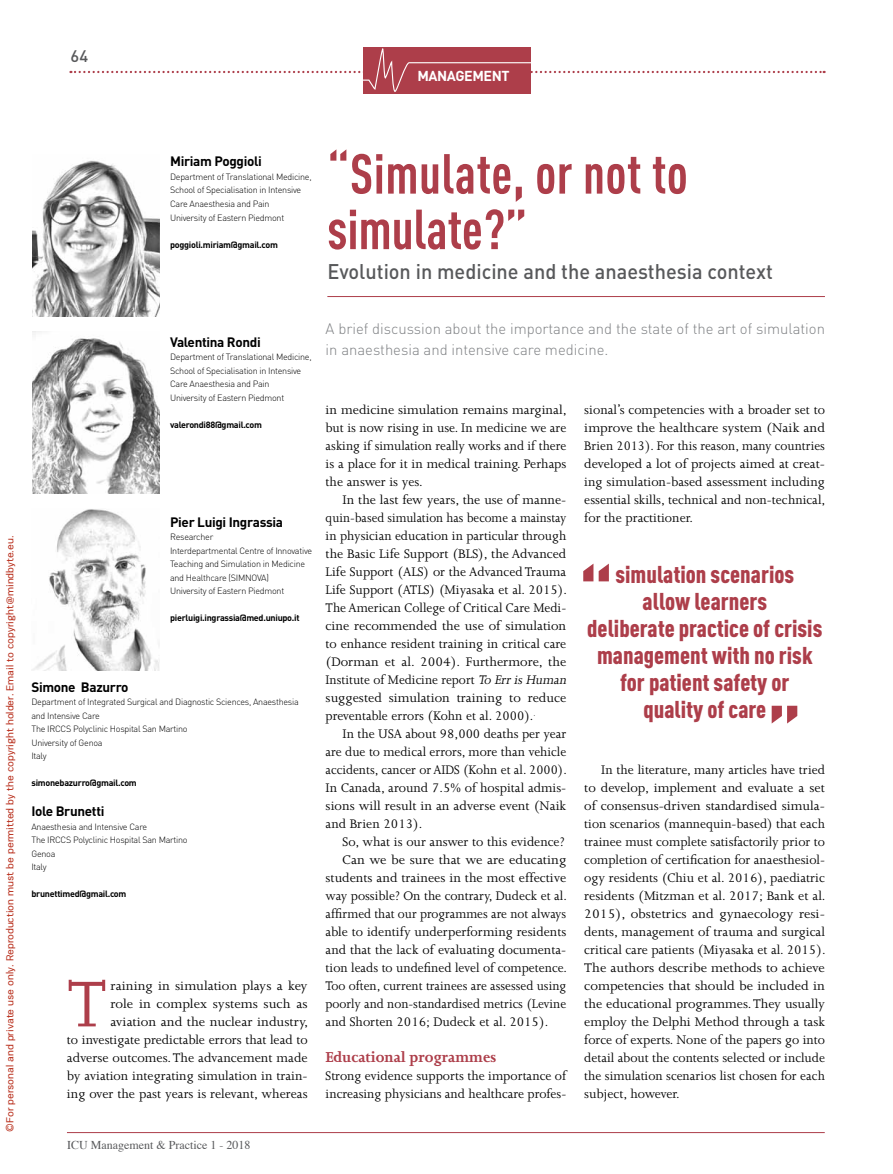
<style>
.page{position:relative;width:893px;height:1174px;background:#fff}
.page>*{position:absolute;margin:0;border:0;box-sizing:border-box;transform-origin:0 0}
.t1{font:74.4px "Joanna";color:#ad3e4a}
.t2{font:700 55.5px/55.5px "DIN Cond";letter-spacing:.01em;color:#ad3e4a;scale:.95 1}
.t3{font:900 24px/27px "DIN Cond";color:#ad3e4a;text-align:center}
.t4{font:500 21px "DIN";color:#58595b;scale:.95 1}
.t5{font:700 16.5px "Joanna";color:#ad3e4a}
.t6{font:500 16.5px "DIN";color:#58595b}
.t7{font:300 15px/21px "DIN";color:#7e8083}
.t8{font:14.25px/18px "Joanna";color:#000;text-align:justify}
.t9{font:14.25px/18px "Joanna";color:#000;text-align:right;scale:1.05 1}
.t10{font:14.25px "Joanna";color:#000;scale:.96 1}
.t11{font:700 14.25px "DIN";letter-spacing:-.03em;color:#fff}
.t12{font:700 13.5px "DIN";letter-spacing:-.025em;color:#000}
.t13{font:12px "Times";color:#58595b}
.t14{font:10.5px "PRC Fidelity";color:#b82e1b}
.t15{font:300 9px/13.5px "DIN";letter-spacing:-.03em;color:#000}
.t16{font:700 9px "DIN";letter-spacing:-.03em;color:#000}
.s1{font-style:italic}
</style>
<div class="page">
<hr style="left:67px;top:1132px;width:758px;height:1px;background:#ad3e4a">
<div style="left:364px;top:47px;width:167px;height:47px;background:#ad3e4a"></div>
<svg style="left:70px;top:47px;width:755px;height:46px"></svg>
<img style="left:32px;top:160px;width:128px;height:156px">
<hr style="left:327px;top:296px;width:498px;height:1px;background:#ad3e4a">
<img style="left:32px;top:331px;width:128px;height:162px">
<img style="left:32px;top:509px;width:127px;height:161px">
<svg style="left:583px;top:563px;width:26px;height:18px"></svg>
<svg style="left:772px;top:705px;width:25px;height:18px"></svg>
<p class="t6" style="left:71px;top:46px;width:19px">64</p>
<p class="t11" style="left:417px;top:66px;width:94px">MANAGEMENT</p>
<p class="t12" style="left:170px;top:153px;width:93px">Miriam Poggioli</p>
<p class="t15" style="left:170px;top:170px;width:143px">Department of Translational Medicine, School of Specialisation in Intensive Care Anaesthesia and Pain<br>University of Eastern Piedmont</p>
<p class="t16" style="left:170px;top:238px;width:109px">poggioli.miriam@gmail.com</p>
<h2 class="t2" style="left:327px;top:144px;width:381px">“simulate, or not to simulate?”</h2>
<h3 class="t4" style="left:327px;top:258px;width:470px">Evolution in medicine and the anaesthesia context</h3>
<p class="t14" style="left:4px;top:1131px;width:597px;rotate:-90deg">©For personal and private use only. Reproduction must be permitted by the copyright holder. Email to copyright@mindbyte.eu.</p>
<p class="t12" style="left:170px;top:333px;width:92px">Valentina Rondi</p>
<p class="t15" style="left:170px;top:350px;width:143px">Department of Translational Medicine, School of Specialisation in Intensive Care Anaesthesia and Pain<br>University of Eastern Piedmont</p>
<p class="t16" style="left:170px;top:418px;width:93px">valerondi88@gmail.com</p>
<p class="t12" style="left:170px;top:513px;width:114px">Pier Luigi Ingrassia</p>
<p class="t15" style="left:170px;top:530px;width:144px">Researcher<br>Interdepartmental Centre of Innovative<br>Teaching and Simulation in Medicine and Healthcare (SIMNOVA)<br>University of Eastern Piedmont</p>
<p class="t16" style="left:170px;top:612px;width:131px">pierluigi.ingrassia@med.uniupo.it</p>
<p class="t12" style="left:31px;top:678px;width:98px">Simone Bazurro</p>
<p class="t15" style="left:31px;top:695px;width:269px">Department of Integrated Surgical and Diagnostic Sciences, Anaesthesia and Intensive Care<br>The IRCCS Polyclinic Hospital San Martino<br>University of Genoa<br>Italy</p>
<p class="t16" style="left:31px;top:777px;width:107px">simonebazurro@gmail.com</p>
<p class="t12" style="left:31px;top:802px;width:75px">Iole Brunetti</p>
<p class="t15" style="left:31px;top:819px;width:158px">Anaesthesia and Intensive Care<br>The IRCCS Polyclinic Hospital San Martino<br>Genoa<br>Italy</p>
<p class="t16" style="left:31px;top:888px;width:97px">brunettimed@gmail.com</p>
<h1 class="t1" style="left:67px;top:964px;width:41px">T</h1>
<p class="t9" style="left:67px;top:977px;width:231px">raining in simulation plays a key<br>role in complex systems such as aviation and the nuclear industry,<br>to investigate predictable errors that lead to adverse outcomes. The advancement made by aviation integrating simulation in train&shy;ing over the past years is relevant, whereas</p>
<p class="t7" style="left:326px;top:318px;width:501px">A brief discussion about the importance and the state of the art of simulation in anaesthesia and intensive care medicine.</p>
<p class="t8" style="left:326px;top:401px;width:243px">in medicine simulation remains marginal, but is now rising in use. In medicine we are asking if simulation really works and if there is a place for it in medical training. Perhaps the answer is yes.</p>
<p class="t8" style="left:326px;top:491px;width:245px;text-align:left;text-indent:17px">In the last few years, the use of manne&shy;quin-based simulation has become a mainstay in physician education in particular through the Basic Life Support (BLS), the Advanced Life Support (ALS) or the Advanced Trauma Life Support (ATLS) (Miyasaka et al. 2015).<br>The American College of Critical Care Medi&shy;cine recommended the use of simulation to enhance resident training in critical care (Dorman et al. 2004). Furthermore, the Institute of Medicine report <span class="s1">To ErrisHuman </span>suggested simulation training to reduce preventable errors (Kohn et al. 2000).<sup>.</sup></p>
<p class="t8" style="left:326px;top:725px;width:243px;text-indent:17px">In the USA about 98,000 deaths per year are due to medical errors, more than vehicle accidents, cancer or AIDS (Kohn et al. 2000).<br>In Canada, around 7.5% of hospital admis&shy;sions will result in an adverse event (Naik and Brien 2013).</p>
<p class="t8" style="left:343px;top:833px;width:224px">So, what is our answer to this evidence?</p>
<p class="t9" style="left:343px;top:851px;width:215px">Can we be sure that we are educating</p>
<p class="t8" style="left:326px;top:869px;width:242px">students and trainees in the most effective</p>
<p class="t8" style="left:326px;top:887px;width:243px">way possible? On the contrary, Dudeck et al.</p>
<p class="t10" style="left:326px;top:906px;width:252px">affirmed that our programmes are not always</p>
<p class="t8" style="left:326px;top:923px;width:242px">able to identify underperforming residents</p>
<p class="t8" style="left:326px;top:941px;width:242px">and that the lack of evaluating documenta-</p>
<p class="t8" style="left:326px;top:959px;width:243px">tion leads to undefined level of competence.</p>
<p class="t10" style="left:326px;top:978px;width:252px">Too often, current trainees are assessed using</p>
<p class="t10" style="left:326px;top:996px;width:252px">poorly and non-standardised metrics (Levine</p>
<p class="t8" style="left:326px;top:1013px;width:224px">and Shorten 2016; Dudeck et al. 2015).</p>
<p class="t5" style="left:326px;top:1048px;width:172px">Educational programmes</p>
<p class="t8" style="left:326px;top:1067px;width:242px">Strong evidence supports the importance of increasing physicians and healthcare profes-</p>
<p class="t8" style="left:584px;top:401px;width:243px">sional’s competencies with a broader set to improve the healthcare system (Naik and Brien 2013). For this reason, many countries developed a lot of projects aimed at creat&shy;ing simulation-based assessment including essential skills, technical and non-technical, for the practitioner.</p>
<h3 class="t3" style="left:587px;top:560px;width:237px">simulation scenarios<br>allow learners<br>deliberate practice of crisis management with no risk for patient safety or quality of care</h3>
<p class="t8" style="left:584px;top:761px;width:243px;text-indent:17px">In the literature, many articles have tried to develop, implement and evaluate a set of consensus-driven standardised simula&shy;tion scenarios (mannequin-based) that each trainee must complete satisfactorily prior to completion of certification for anaesthesiol&shy;ogy residents (Chiu et al. 2016), paediatric residents (Mitzman et al. 2017; Bank et al.<br>2015), obstetrics and gynaecology resi&shy;dents, management of trauma and surgical critical care patients (Miyasaka et al. 2015).<br>The authors describe methods to achieve competencies that should be included in the educational programmes. They usually employ the Delphi Method through a task force of experts. None of the papers go into detail about the contents selected or include the simulation scenarios list chosen for each subject, however.</p>
<p class="t13" style="left:67px;top:1134px;width:185px">ICU Management &amp; Practice 1 - 2018</p>
</div>
